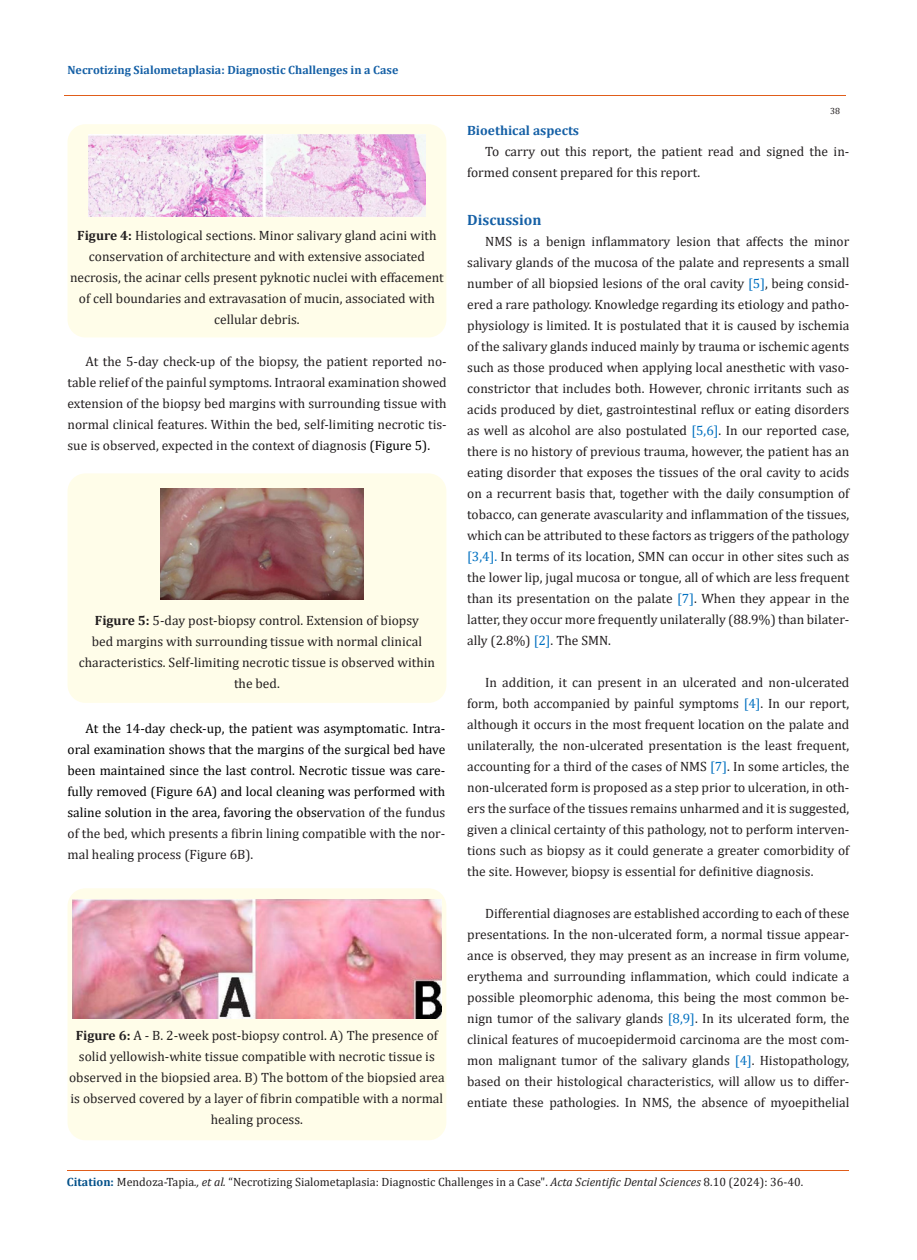
<style>
.page{position:relative;width:917px;height:1260px;background:#fff}
.page>*{position:absolute;margin:0;border:0;box-sizing:border-box;transform-origin:0 0}
.Body_Text{font:700 15px "Cambria";color:#1560a6}
.Body_Text-2{font:13.5px/21px "Cambria";color:#231f20;text-align:justify}
.t1{font:13.5px/21px "Cambria Math";color:#231f20;text-align:center}
.Body_Text-3{font:13.5px/21px "Cambria";color:#000;text-align:justify}
.Body_Text-4{font:700 13.5px "Cambria";color:#1560a6}
.t2{font:12px "Cambria";color:#231f20}
.t3{font:700 12px "Cambria";color:#1560a6}
.t4{font:9px "Cambria";color:#231f20}
.s1{font-family:"Cambria";font-weight:700}
.s2{color:#000}
.s3{color:#231f20}
.s4{color:#0070c0}
.s5{font-weight:700;color:#035089}
.s6{font-style:italic}
</style>
<div class="page">
<hr style="left:64px;top:95px;width:782px;height:1px;background:#e05d1a">
<div style="left:67px;top:124px;width:379px;height:213px;background:#fffde9;border-radius:18px"></div>
<img style="left:88px;top:135px;width:338px;height:82px">
<div style="left:68px;top:473px;width:378px;height:230px;background:#fffde9;border-radius:18px"></div>
<img style="left:161px;top:488px;width:202px;height:112px">
<div style="left:67px;top:888px;width:379px;height:252px;background:#fffde9;border-radius:18px"></div>
<img style="left:72px;top:900px;width:369px;height:118px">
<hr style="left:67px;top:1171px;width:782px;height:1px;background:#e05d1a">
<p class="t3" style="left:67px;top:61px;width:332px">Necrotizing Sialometaplasia: Diagnostic Challenges in a Case</p>
<p class="t1" style="left:70px;top:225px;width:375px"><span class="s1">Figure 4:</span> Histological sections. Minor salivary gland acini with conservation of architecture and with extensive associated necrosis, the acinar cells present pyknotic nuclei with effacement of cell boundaries and extravasation of mucin, associated with cellular debris.</p>
<p class="Body_Text-2" style="left:67px;top:351px;width:381px;text-indent:18px">At the 5-day check-up of the biopsy, the patient reported no&shy;table relief of the painful symptoms. Intraoral examination showed extension of the biopsy bed margins with surrounding tissue with normal clinical features. Within the bed, self-limiting necrotic tis&shy;sue is observed, expected in the context of diagnosis <span class="s2">(Figure 5).</span></p>
<p class="t1" style="left:79px;top:609px;width:358px"><span class="s1">Figure 5:</span> 5-day post-biopsy control. Extension of biopsy<br>bed margins with surrounding tissue with normal clinical characteristics. Self-limiting necrotic tissue is observed within the bed.</p>
<p class="Body_Text-3" style="left:67px;top:717px;width:379px;text-indent:18px">At the 14-day check-up, the patient was asymptomatic. Intra&shy;oral examination shows that the margins of the surgical bed have been maintained since the last control. Necrotic tissue was care&shy;fully removed (Figure 6A) and local cleaning was performed with saline solution in the area, favoring the obser<span class="s3">vation of the fundus of the bed, which presents a fibrin lining compatible with the nor&shy;mal healing process (Figure 6B).</span></p>
<p class="t1" style="left:69px;top:1024px;width:377px"><span class="s1">Figure 6:</span> A - B. 2-week post-biopsy control. A) The presence of solid yellowish-white tissue compatible with necrotic tissue is observed in the biopsied area. B) The bottom of the biopsied area is observed covered by a layer of fibrin compatible with a normal healing process.</p>
<p class="t4" style="left:830px;top:105px;width:11px">38</p>
<p class="Body_Text-4" style="left:467px;top:121px;width:113px">Bioethical aspects</p>
<p class="Body_Text-2" style="left:467px;top:141px;width:384px;text-indent:18px">To carry out this report, the patient read and signed the in&shy;formed consent prepared for this report.</p>
<p class="Body_Text" style="left:467px;top:209px;width:76px">Discussion</p>
<p class="Body_Text-2" style="left:467px;top:231px;width:384px;text-indent:18px">NMS is a benign inflammatory lesion that affects the minor salivary glands of the mucosa of the palate and represents a small number of all biopsied lesions of the oral cavity <span class="s4">[5]</span>, being consid&shy;ered a rare pathology. Knowledge regarding its etiology and patho&shy;physiology is limited. It is postulated that it is caused by ischemia of the salivary glands induced mainly by trauma or ischemic agents such as those produced when applying local anesthetic with vaso&shy;constrictor that includes both. However, chronic irritants such as acids produced by diet, gastrointestinal reflux or eating disorders as well as alcohol are also postulated <span class="s4">[5,6]</span>. In our reported case, there is no history of previous trauma, however, the patient has an eating disorder that exposes the tissues of the oral cavity to acids on a recurrent basis that, together with the daily consumption of tobacco, can generate avascularity and inflammation of the tissues, which can be attributed to these factors as triggers of the pathology <span class="s4">[3,4].</span> In terms of its location, SMN can occur in other sites such as the lower lip, jugal mucosa or tongue, all of which are less frequent than its presentation on the palate <span class="s4">[7]</span>. When they appear in the latter, they occur more frequently unilaterally (88.9%) than bilater&shy;ally (2.8%) <span class="s4">[2]</span>. The SMN.</p>
<p class="Body_Text-2" style="left:467px;top:672px;width:384px;text-indent:18px">In addition, it can present in an ulcerated and non-ulcerated form, both accompanied by painful symptoms <span class="s4">[4]</span>. In our report, although it occurs in the most frequent location on the palate and unilaterally, the non-ulcerated presentation is the least frequent, accounting for a third of the cases of NMS <span class="s4">[7]</span>. In some articles, the non-ulcerated form is proposed as a step prior to ulceration, in oth&shy;ers the surface of the tissues remains unharmed and it is suggested, given a clinical certainty of this pathology, not to perform interven&shy;tions such as biopsy as it could generate a greater comorbidity of the site. However, biopsy is essential for definitive diagnosis.</p>
<p class="Body_Text-2" style="left:467px;top:903px;width:384px;text-indent:18px">Differential diagnoses are established according to each of these presentations. In the non-ulcerated form, a normal tissue appear&shy;ance is observed, they may present as an increase in firm volume, erythema and surrounding inflammation, which could indicate a possible pleomorphic adenoma, this being the most common be&shy;nign tumor of the salivary glands <span class="s4">[8,9]</span>. In its ulcerated form, the clinical features of mucoepidermoid carcinoma are the most com&shy;mon malignant tumor of the salivary glands <span class="s4">[4]</span>. Histopathology, based on their histological characteristics, will allow us to differ&shy;entiate these pathologies. In NMS, the absence of myoepithelial</p>
<p class="t2" style="left:67px;top:1175px;width:737px"><span class="s5">Citation:</span> Mendoza-Tapia<span class="s6">., et al.</span> “Necrotizing Sialometaplasia: Diagnostic Challenges in a Case". <span class="s6">Acta Scientific Dental Sciences</span> 8.10 (2024): 36-40.</p>
</div>
